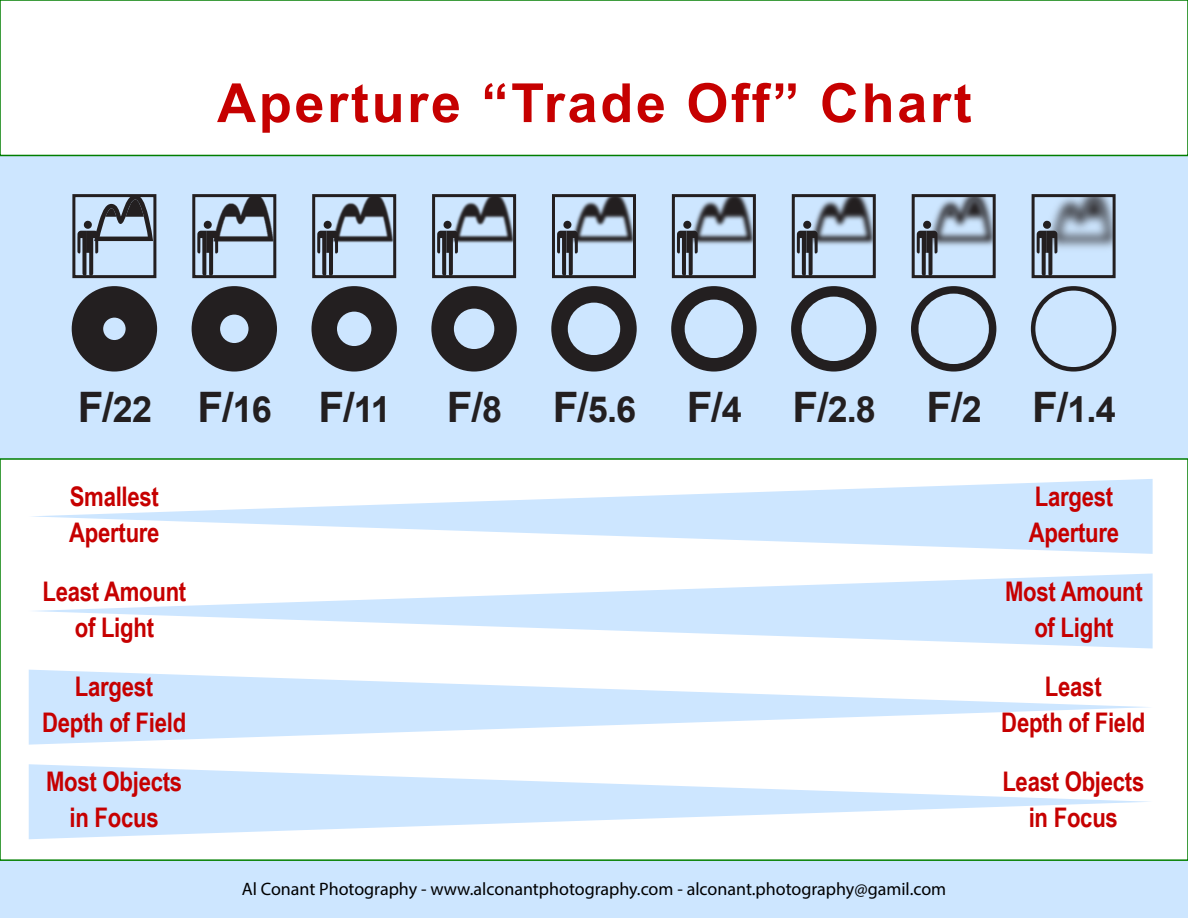
<style>
.page{position:relative;width:1188px;height:918px;background:#fff}
.page>*{position:absolute;margin:0;border:0;box-sizing:border-box;transform-origin:0 0}
.t1{font:700 54px "Arial";letter-spacing:.05em;color:#c60000}
.t2{font:700 42px "Arial";color:#231f20}
.t3{font:700 27px/36px "Arial Narrow";letter-spacing:-.01em;color:#c60000;text-align:center}
.t4{font:18px "Myriad Pro";color:#000}
.s1{font-size:36px}
</style>
<div class="page">
<div style="left:0;top:128px;width:1188px;height:790px;background:#cde6ff"></div>
<div style="left:0;top:459px;width:1188px;height:401px;background:#fff"></div>
<div style="left:0;top:0;width:1188px;height:155px;background:#fff"></div>
<svg style="left:29px;top:764px;width:1121px;height:75px"></svg>
<svg style="left:29px;top:670px;width:1121px;height:75px"></svg>
<svg style="left:35px;top:574px;width:1118px;height:75px"></svg>
<svg style="left:32px;top:479px;width:1121px;height:75px"></svg>
<svg style="left:72px;top:286px;width:85px;height:86px"></svg>
<svg style="left:77px;top:198px;width:75px;height:76px"></svg>
<div style="left:72px;top:194px;width:84px;height:84px;border:3px solid #231f20"></div>
<svg style="left:192px;top:286px;width:85px;height:86px"></svg>
<img style="left:197px;top:198px;width:75px;height:76px">
<div style="left:192px;top:194px;width:84px;height:84px;border:3px solid #231f20"></div>
<svg style="left:311px;top:286px;width:86px;height:86px"></svg>
<img style="left:317px;top:198px;width:75px;height:76px">
<div style="left:312px;top:194px;width:84px;height:84px;border:3px solid #231f20"></div>
<svg style="left:431px;top:286px;width:86px;height:86px"></svg>
<img style="left:437px;top:198px;width:75px;height:76px">
<div style="left:432px;top:194px;width:84px;height:84px;border:3px solid #231f20"></div>
<svg style="left:551px;top:286px;width:86px;height:86px"></svg>
<img style="left:557px;top:198px;width:75px;height:76px">
<div style="left:552px;top:194px;width:84px;height:84px;border:3px solid #231f20"></div>
<svg style="left:671px;top:286px;width:86px;height:86px"></svg>
<img style="left:676px;top:198px;width:76px;height:76px">
<div style="left:672px;top:194px;width:84px;height:84px;border:3px solid #231f20"></div>
<svg style="left:791px;top:286px;width:86px;height:86px"></svg>
<img style="left:796px;top:198px;width:76px;height:76px">
<div style="left:792px;top:194px;width:84px;height:84px;border:3px solid #231f20"></div>
<svg style="left:911px;top:286px;width:85px;height:86px"></svg>
<img style="left:916px;top:198px;width:76px;height:74px">
<div style="left:912px;top:194px;width:84px;height:84px;border:3px solid #231f20"></div>
<svg style="left:1031px;top:286px;width:85px;height:86px"></svg>
<img style="left:1036px;top:198px;width:76px;height:74px">
<div style="left:1032px;top:194px;width:84px;height:84px;border:3px solid #231f20"></div>
<h1 class="t1" style="left:217px;top:65px;width:756px">Aperture “Trade Off” Chart</h1>
<h2 class="t2" style="left:78px;top:377px;width:315px">F/<span class="s1">22</span> F/<span class="s1">16</span> F/<span class="s1">11</span></h2>
<h2 class="t2" style="left:447px;top:377px;width:670px">F/<span class="s1">8</span> F/<span class="s1">5.6</span> F/<span class="s1">4</span> F/<span class="s1">2.8</span> F/<span class="s1">2</span> F/<span class="s1">1.4</span></h2>
<p class="t3" style="left:69px;top:477px;width:92px;text-align:left">Smallest<br>Aperture</p>
<p class="t3" style="left:42px;top:573px;width:145px">Least Amount of Light</p>
<p class="t3" style="left:1005px;top:572px;width:139px">Most Amount of Light</p>
<p class="t3" style="left:1029px;top:477px;width:92px;text-align:left">Largest<br>Aperture</p>
<p class="t3" style="left:1001px;top:667px;width:146px">Least<br>Depth of Field</p>
<p class="t3" style="left:42px;top:667px;width:146px">Largest<br>Depth of Field</p>
<p class="t3" style="left:46px;top:762px;width:138px">Most Objects in Focus</p>
<p class="t3" style="left:1002px;top:762px;width:143px">Least Objects in Focus</p>
<p class="t4" style="left:242px;top:878px;width:706px">Al Conant Photography - www.alconantphotography.com - alconant.photography@gamil.com</p>
</div>
